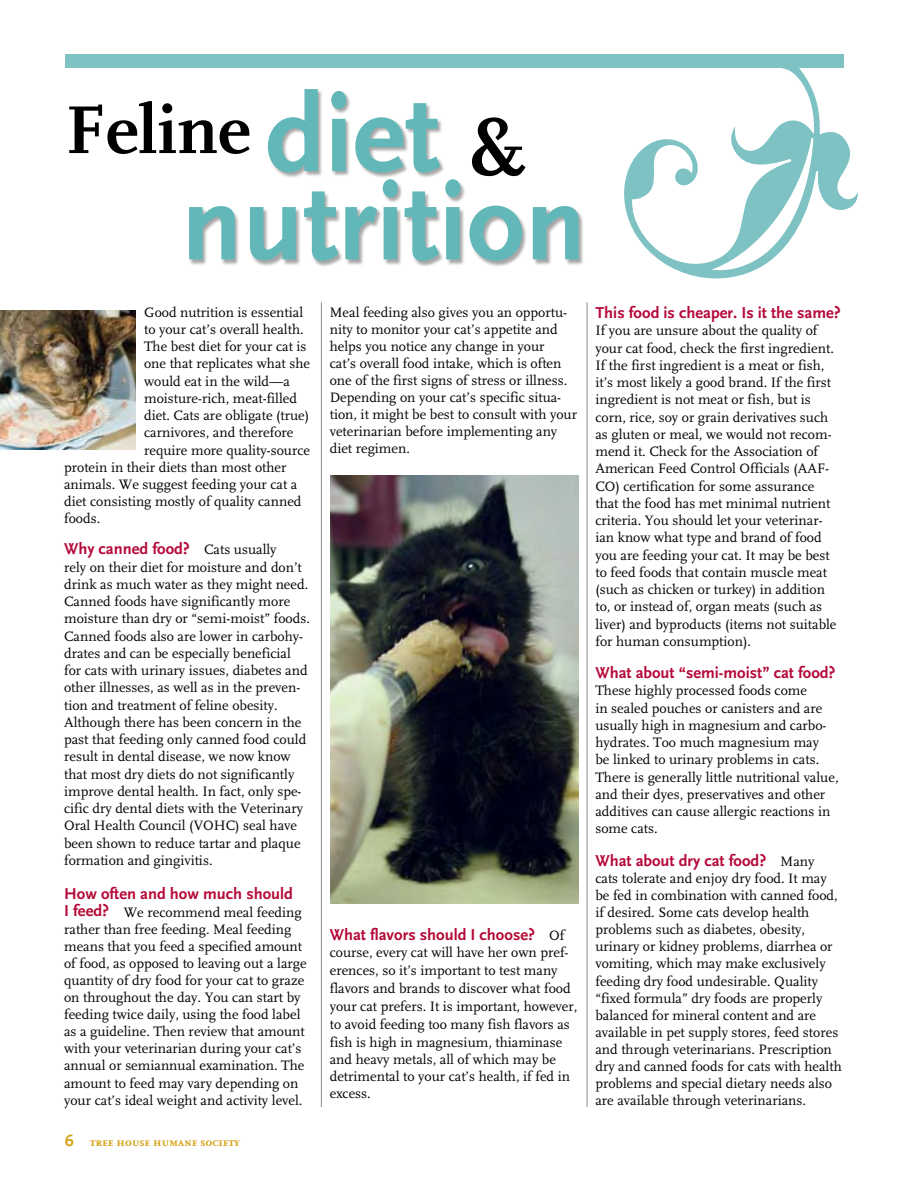
<style>
.page{position:relative;width:918px;height:1188px;background:#fff}
.page>*{position:absolute;margin:0;border:0;box-sizing:border-box;transform-origin:0 0}
.t1{font:700 112.5px "Scala Sans";color:#62b8b9}
.t2{font:700 70.5px "Scala";color:#000}
.t3{font:700 16.5px "Scala Sans";color:#b50938}
.t4{font:14.25px/17.2px "Scala";color:#000}
.t5{font:700 12px "Scala Caps";color:#d59f0f}
.s1{font-family:"Scala Sans";font-size:112.5px;color:#62b8b9}
.s2{font-size:78px}
.s3{font-family:"Scala";font-weight:400;font-size:14.25px;color:#000}
.s4{font-family:"Scala Sans";font-weight:700;font-size:16.5px;color:#b50938}
.s5{font-family:"Scala Sans";font-size:16.5px}
</style>
<div class="page">
<hr style="left:321px;top:302px;width:1px;height:805px;background:#8a8c8e">
<hr style="left:587px;top:302px;width:1px;height:805px;background:#8a8c8e">
<img style="left:330px;top:475px;width:248px;height:429px">
<img style="left:0;top:310px;width:135px;height:140px">
<svg style="left:624px;top:68px;width:234px;height:211px"></svg>
<div style="left:65px;top:54px;width:779px;height:14px;background:#7ec2c3"></div>
<div style="left:189px;top:179px;width:396px;height:88px;background:#000;opacity:.35"></div>
<div style="left:268px;top:90px;width:178px;height:89px;background:#000;opacity:.35"></div>
<h2 class="t2" style="left:66px;top:90px;width:461px">Feline <span class="s1">diet</span> <span class="s2">&amp;</span></h2>
<h1 class="t1" style="left:181px;top:162px;width:406px">nutrition</h1>
<p class="t4" style="left:144px;top:304px;width:161px">Good nutrition is essential</p>
<p class="t4" style="left:144px;top:321px;width:161px">to your cat’s overall health.</p>
<p class="t4" style="left:144px;top:338px;width:164px">The best diet for your cat is</p>
<p class="t4" style="left:144px;top:355px;width:167px">one that replicates what she</p>
<p class="t4" style="left:144px;top:373px;width:147px">would eat in the wild—a</p>
<p class="t4" style="left:144px;top:390px;width:155px">moisture-rich, meat-filled</p>
<p class="t4" style="left:144px;top:407px;width:167px">diet. Cats are obligate (true)</p>
<p class="t4" style="left:144px;top:424px;width:151px">carnivores, and therefore</p>
<p class="t4" style="left:144px;top:442px;width:168px">require more quality-source</p>
<p class="t4" style="left:64px;top:459px;width:224px">protein in their diets than most other</p>
<p class="t4" style="left:64px;top:476px;width:235px">animals. We suggest feeding your cat a</p>
<p class="t4" style="left:64px;top:493px;width:239px">diet consisting mostly of quality canned</p>
<p class="t4" style="left:64px;top:510px;width:38px">foods.</p>
<p class="t3" style="left:64px;top:540px;width:214px">Why canned food? <span class="s3">Cats usually</span></p>
<p class="t4" style="left:64px;top:559px;width:247px">rely on their diet for moisture and don’t drink as much water as they might need.<br>Canned foods have significantly more moisture than dry or “semi-moist” foods.<br>Canned foods also are lower in carbohy&shy;drates and can be especially beneficial for cats with urinary issues, diabetes and other illnesses, as well as in the preven&shy;tion and treatment of feline obesity.<br>Although there has been concern in the past that feeding only canned food could result in dental disease, we now know that most dry diets do not significantly improve dental health. In fact, only spe&shy;cific dry dental diets with the Veterinary Oral Health Council (VOHC) seal have been shown to reduce tartar and plaque formation and gingivitis.</p>
<p class="t3" style="left:64px;top:885px;width:230px">How often and how much should</p>
<p class="t4" style="left:64px;top:904px;width:244px"><span class="s4">I feed?</span> We recommend meal feeding rather than free feeding. Meal feeding means that you feed a specified amount of food, as opposed to leaving out a large quantity of dry food for your cat to graze on throughout the day. You can start by feeding twice daily, using the food label as a guideline. Then review that amount with your veterinarian during your cat’s annual or semiannual examination. The amount to feed may vary depending on your cat’s ideal weight and activity level.</p>
<p class="t5" style="left:65px;top:1135px;width:176px"><span class="s5">6</span> tree house humane society</p>
<p class="t4" style="left:330px;top:304px;width:249px">Meal feeding also gives you an opportu&shy;nity to monitor your cat’s appetite and helps you notice any change in your<br>cat’s overall food intake, which is often one of the first signs of stress or illness.<br>Depending on your cat’s specific situa&shy;tion, it might be best to consult with your veterinarian before implementing any diet regimen.</p>
<p class="t3" style="left:330px;top:926px;width:236px">What flavors should I choose? <span class="s3">Of</span></p>
<p class="t4" style="left:330px;top:944px;width:249px">course, every cat will have her own pref&shy;erences, so it’s important to test many flavors and brands to discover what food your cat prefers. It is important, however, to avoid feeding too many fish flavors as fish is high in magnesium, thiaminase and heavy metals, all of which may be detrimental to your cat’s health, if fed in excess.</p>
<p class="t3" style="left:595px;top:304px;width:247px">This food is cheaper. Is it the same?</p>
<p class="t4" style="left:595px;top:322px;width:243px">If you are unsure about the quality of your cat food, check the first ingredient.<br>If the first ingredient is a meat or fish, it’s most likely a good brand. If the first ingredient is not meat or fish, but is corn, rice, soy or grain derivatives such as gluten or meal, we would not recom&shy;mend it. Check for the Association of American Feed Control Officials (AAF-CO) certification for some assurance that the food has met minimal nutrient criteria. You should let your veterinar&shy;ian know what type and brand of food you are feeding your cat. It may be best to feed foods that contain muscle meat (such as chicken or turkey) in addition to, or instead of, organ meats (such as liver) and byproducts (items not suitable for human consumption).</p>
<p class="t3" style="left:595px;top:664px;width:242px">What about “semi-moist” cat food?</p>
<p class="t4" style="left:595px;top:682px;width:245px">These highly processed foods come<br>in sealed pouches or canisters and are usually high in magnesium and carbo&shy;hydrates. Too much magnesium may<br>be linked to urinary problems in cats.<br>There is generally little nutritional value, and their dyes, preservatives and other additives can cause allergic reactions in some cats.</p>
<p class="t3" style="left:595px;top:851px;width:221px">What about dry cat food? <span class="s3">Many</span></p>
<p class="t4" style="left:595px;top:870px;width:248px">cats tolerate and enjoy dry food. It may be fed in combination with canned food, if desired. Some cats develop health problems such as diabetes, obesity, urinary or kidney problems, diarrhea or vomiting, which may make exclusively feeding dry food undesirable. Quality “fixed formula” dry foods are properly balanced for mineral content and are available in pet supply stores, feed stores and through veterinarians. Prescription dry and canned foods for cats with health problems and special dietary needs also are available through veterinarians.</p>
</div>
